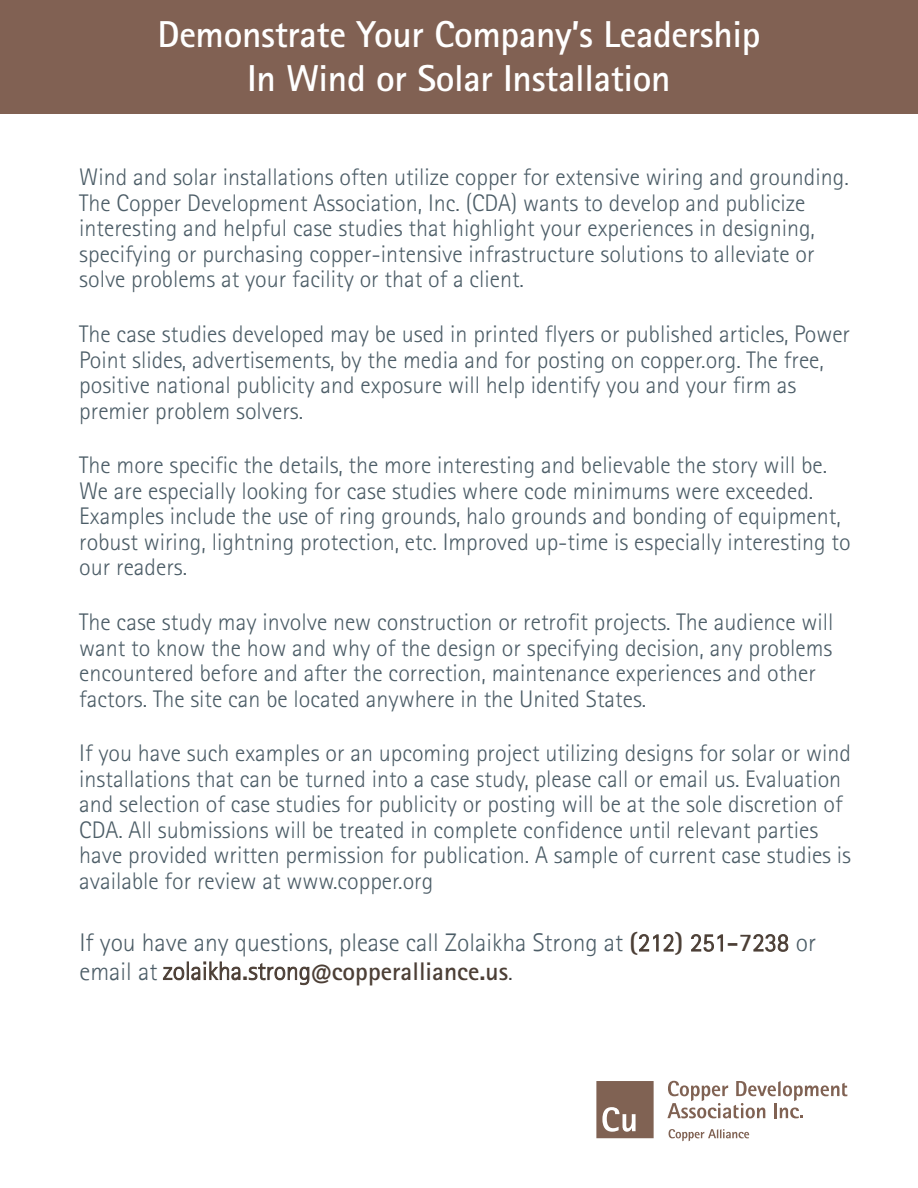
<style>
.page{position:relative;width:918px;height:1188px;background:#fff}
.page>*{position:absolute;margin:0;border:0;box-sizing:border-box;transform-origin:0 0}
.t1{font:700 37.5px "Rotis Sans Serif Std";letter-spacing:-.01em;color:#fff}
.t2{font:300 25.5px/28.5px "Rotis Sans Serif Std";color:#4c5d67}
.t3{font:300 24px/25.5px "Rotis Sans Serif Std";color:#4c5d67}
.s1{font-family:"Agfa Rotis Sans Serif"}
.s2{font-weight:700;color:#4c3f36}
.s3{font-family:"Agfa Rotis Sans Serif";color:#4c3f36}
.s4{font-family:"Rotis Sans Serif Pro";color:#404040}
</style>
<div class="page">
<div style="left:0;top:0;width:918px;height:113px;background:#816153"></div>
<svg style="left:667px;top:1081px;width:180px;height:37px"></svg>
<svg style="left:669px;top:1129px;width:80px;height:12px"></svg>
<svg style="left:596px;top:1081px;width:58px;height:57px"></svg>
<p class="t1" style="left:157px;top:11px;width:605px">Demonstrate Your Company’s Leadership</p>
<p class="t1" style="left:247px;top:54px;width:425px">In Wind or Solar Installation</p>
<p class="t3" style="left:79px;top:165px;width:771px">Wind and solar installations often utilize copper for extensive wiring and grounding.<br>The Copper Development Association, Inc. (CDA) wants to develop and publicize interesting and helpful case studies that highlight your experiences in designing, specifying or purchasing copper-intensive infrastructure solutions to alleviate or solve problems at your facility or that of a client.</p>
<p class="t3" style="left:79px;top:322px;width:772px">The case studies developed may be used in printed flyers or published articles, Power Point slides, advertisements, by the media and for posting on copper.org. The free, positive national publicity and exposure will help identify you and your firm as premier problem solvers.</p>
<p class="t3" style="left:79px;top:453px;width:773px">The more specific the details, the more interesting and believable the story will be.<br>We are especially looking for case studies where code minimums were exceeded.<br>Examples include the use of ring grounds, halo grounds and bonding of equipment, robust wiring, lightning protection, etc. Improved up-time is especially interesting to our readers.</p>
<p class="t3" style="left:79px;top:610px;width:756px">The case study may involve new construction or retrofit projects. The audience will want to know the how and why of the design or specifying decision, any problems encountered before and after the correction, maintenance experiences and other factors. The site can be located anywhere in the United States.</p>
<p class="t3" style="left:79px;top:741px;width:773px">If you have such examples or an upcoming project utilizing designs for solar or wind installations that can be turned into a case study, please call or email us. Evaluation and selection of case studies for publicity or posting will be at the sole discretion of CDA. All submissions will be treated in complete confidence until relevant parties have provided written permission for publication. A sample of current case studies is available for review at www.copper.org</p>
<p class="t2" style="left:79px;top:929px;width:738px">If you have any questions, please call <span class="s1">Zolaikha Strong</span> at <span class="s2">(</span><span class="s3">212</span><span class="s2">)</span> <span class="s3">251</span><span class="s2">-7</span><span class="s3">238</span> <span class="s1">or email</span> at <span class="s3">zolaikha</span><span class="s2">.</span><span class="s3">strong</span><span class="s2">@copperalliance.us</span><span class="s4">.</span></p>
</div>
